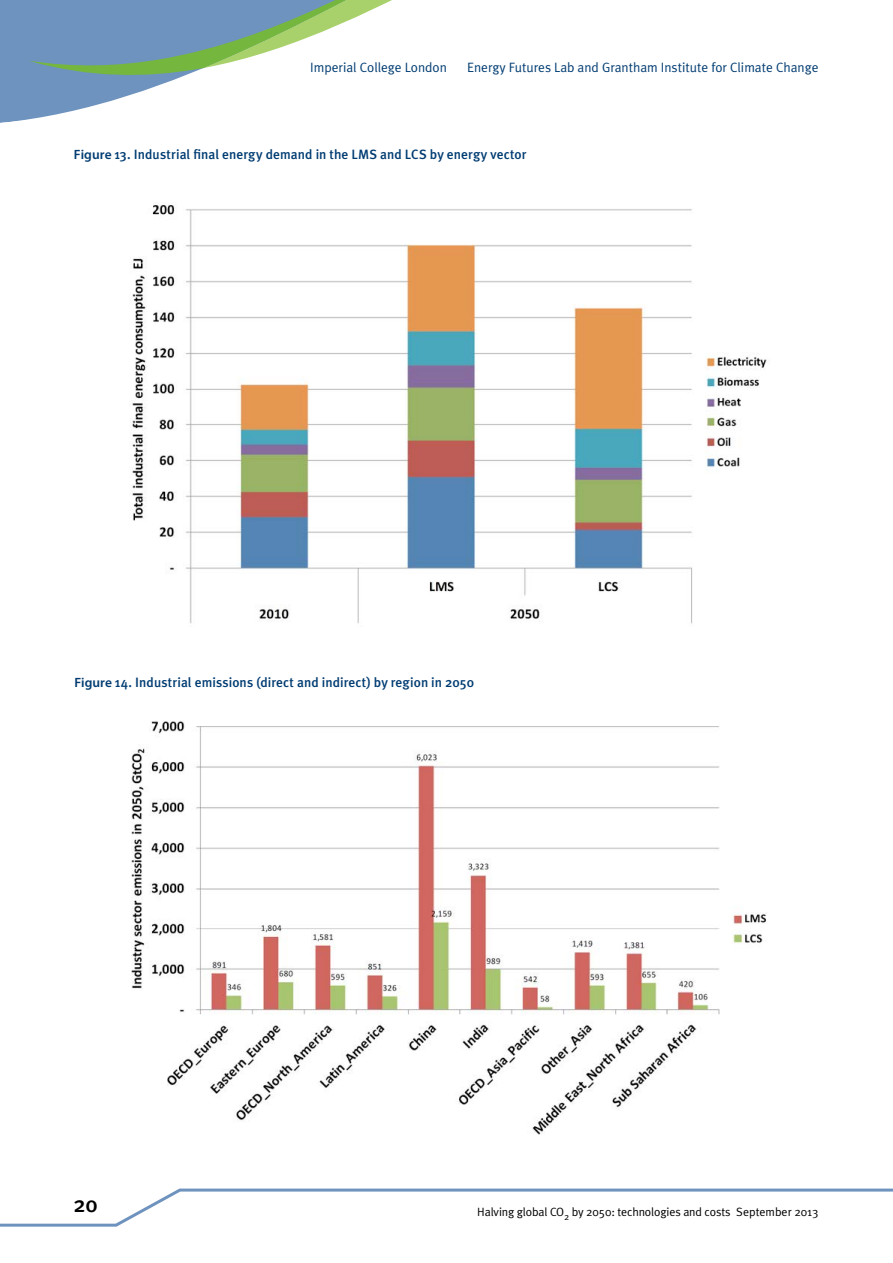
<style>
.page{position:relative;width:893px;height:1263px;background:#fff}
.page>*{position:absolute;margin:0;border:0;box-sizing:border-box;transform-origin:0 0}
.t1{font:500 22.5px "Meta Plus";color:#000}
.t2{font:500 13.5px "Meta Plus";letter-spacing:.005em;color:#003c72}
.t3{font:13.5px "Meta Plus Normal";color:#003c72}
.t4{font:12px "Meta Plus Normal";letter-spacing:-.01em;color:#000}
.s1{font-family:"Myriad Pro";font-weight:600}
</style>
<div class="page">
<svg style="left:0;top:1188px;width:893px;height:39px"></svg>
<svg style="left:0;top:0;width:178px;height:123px;fill:#6e93be"></svg>
<svg style="left:28px;top:0;width:364px;height:78px;fill:#6e93be"></svg>
<img style="left:131px;top:721px;width:636px;height:414px">
<img style="left:132px;top:205px;width:635px;height:419px">
<p class="t3" style="left:310px;top:60px;width:138px">Imperial College London</p>
<p class="t3" style="left:467px;top:60px;width:353px">Energy Futures Lab and Grantham Institute for Climate Change</p>
<p class="t2" style="left:74px;top:147px;width:454px"><span class="s1">Figure</span> 13. Industrial final energy demand in the LMS and LCS by energy vector</p>
<p class="t2" style="left:74px;top:674px;width:401px"><span class="s1">Figure</span> 14. Industrial emissions (direct and indirect) by region in 2050</p>
<h1 class="t1" style="left:73px;top:1191px;width:26px">20</h1>
<p class="t4" style="left:477px;top:1204px;width:343px">Halving global CO<sub>2</sub> by 2050: technologies and costs September 2013</p>
</div>
